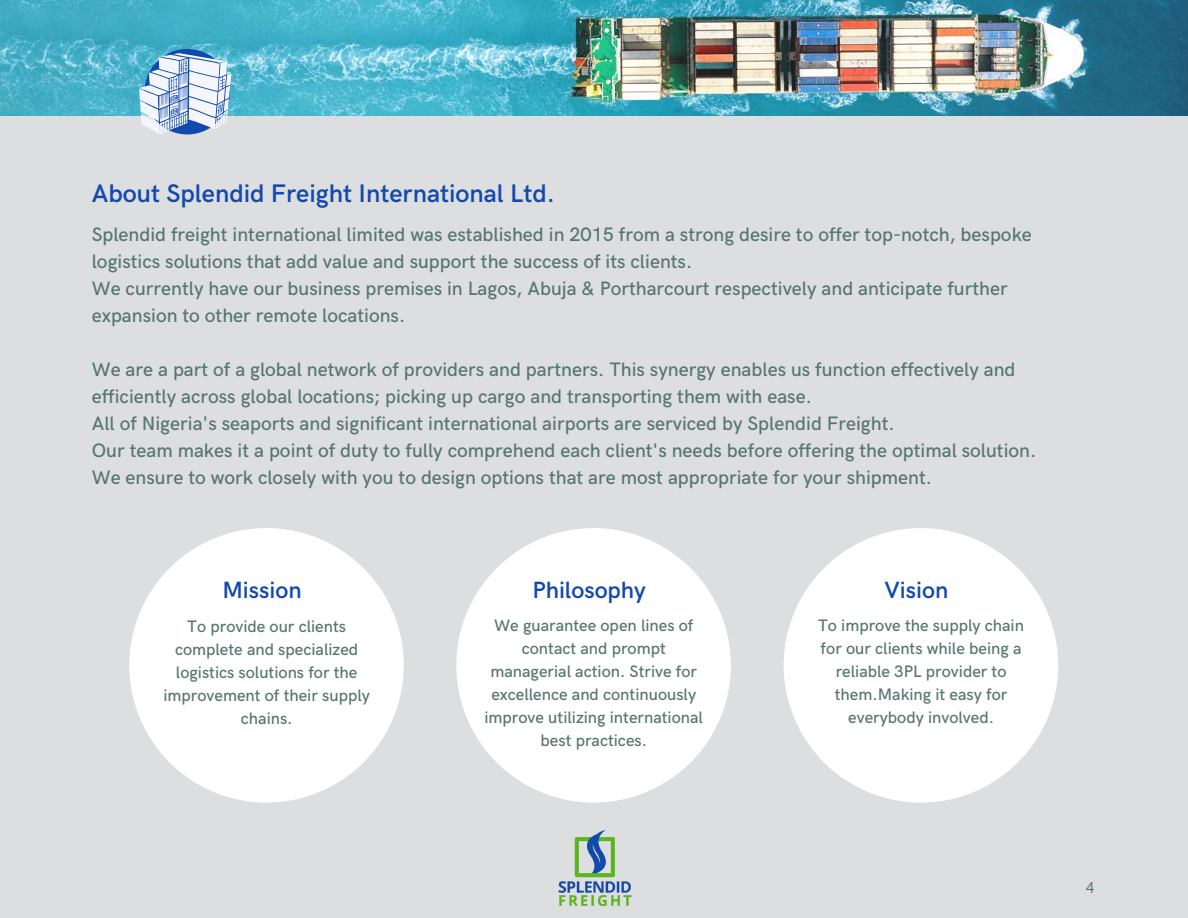
<style>
.page{position:relative;width:1188px;height:918px;background:#dddee0}
.page>*{position:absolute;margin:0;border:0;box-sizing:border-box;transform-origin:0 0}
.t1{font:600 25.5px "HK Grotesk";color:#1249ac}
.t2{font:600 23.55px "HK Grotesk";color:#1249ac}
.t3{font:500 19.5px/27px "HK Grotesk";color:#57766f}
.t4{font:500 16.65px/23px "HK Grotesk";color:#57766f;text-align:center}
.t5{font:15.9px "HK Grotesk";color:#57766f}
</style>
<div class="page">
<img style="left:0;top:0;width:1188px;height:116px">
<svg style="left:139px;top:53px;width:92px;height:82px"></svg>
<svg style="left:129px;top:528px;width:275px;height:275px;fill:#fff"></svg>
<svg style="left:456px;top:528px;width:275px;height:275px;fill:#fff"></svg>
<svg style="left:784px;top:528px;width:274px;height:275px;fill:#fff"></svg>
<img style="left:558px;top:830px;width:74px;height:76px">
<h1 class="t1" style="left:92px;top:179px;width:465px">About Splendid Freight International Ltd.</h1>
<p class="t3" style="left:92px;top:222px;width:942px">Splendid freight international limited was established in 2015 from a strong desire to offer top-notch, bespoke logistics solutions that add value and support the success of its clients.<br>We currently have our business premises in Lagos, Abuja &amp; Portharcourt respectively and anticipate further expansion to other remote locations.</p>
<p class="t3" style="left:92px;top:357px;width:946px">We are a part of a global network of providers and partners. This synergy enables us function effectively and efficiently across global locations; picking up cargo and transporting them with ease.<br>All of Nigeria's seaports and significant international airports are serviced by Splendid Freight.<br>Our team makes it a point of duty to fully comprehend each client's needs before offering the optimal solution.<br>We ensure to work closely with you to design options that are most appropriate for your shipment.</p>
<p class="t2" style="left:222px;top:577px;width:81px">Mission</p>
<p class="t4" style="left:163px;top:616px;width:208px">To provide our clients complete and specialized logistics solutions for the improvement of their supply chains.</p>
<p class="t2" style="left:532px;top:577px;width:115px">Philosophy</p>
<p class="t4" style="left:485px;top:615px;width:220px">We guarantee open lines of contact and prompt managerial action. Strive for excellence and continuously improve utilizing international best practices.</p>
<p class="t2" style="left:885px;top:577px;width:65px">Vision</p>
<p class="t4" style="left:818px;top:615px;width:207px">To improve the supply chain for our clients while being a reliable 3PL provider to them.Making it easy for everybody involved.</p>
<p class="t5" style="left:1086px;top:879px;width:10px">4</p>
</div>
